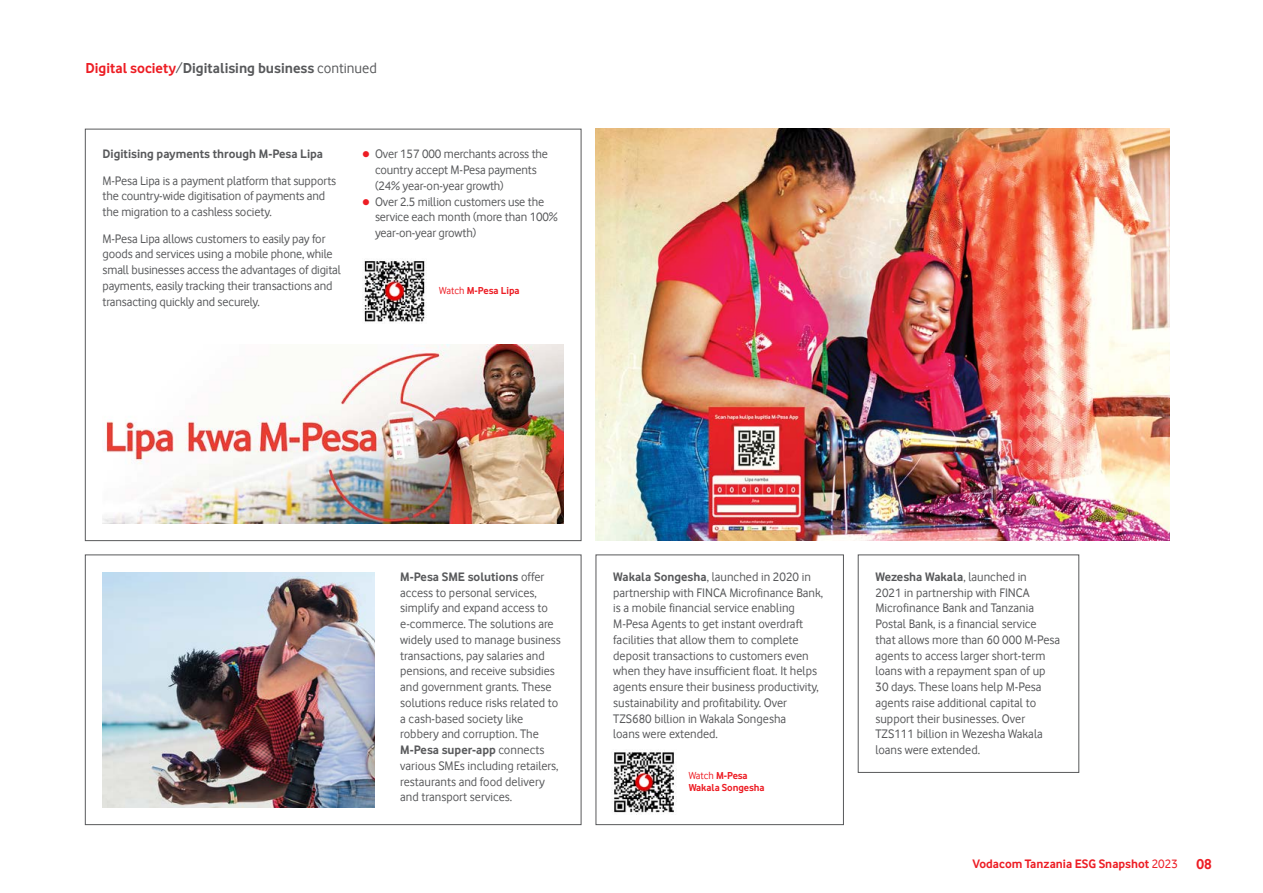
<style>
.page{position:relative;width:1263px;height:893px;background:#fff}
.page>*{position:absolute;margin:0;border:0;box-sizing:border-box;transform-origin:0 0}
.t1{font:700 15px "Vodafone Rg";color:#58595b}
.t2{font:12.75px/15.8px "Vodafone Rg";color:#58595b}
.t3{font:700 12.75px "Vodafone Rg";color:#58595b}
.t4{font:700 12.75px "Vodafone Rg";color:#ed1d24}
.t5{font:700 10.5px/12px "Vodafone Rg";letter-spacing:-.005em;color:#ed1d24}
.s1{color:#ed1d24}
.s2{font-weight:400}
.s3{font-weight:700}
.s4{font-size:15px}
</style>
<div class="page">
<img style="left:595px;top:129px;width:575px;height:412px">
<div style="left:596px;top:555px;width:248px;height:270px;border:1px solid #58595b"></div>
<img style="left:614px;top:750px;width:63px;height:63px">
<div style="left:858px;top:555px;width:221px;height:218px;border:1px solid #58595b"></div>
<div style="left:85px;top:555px;width:496px;height:270px;border:1px solid #58595b"></div>
<img style="left:103px;top:572px;width:272px;height:235px">
<img style="left:362px;top:261px;width:65px;height:61px">
<img style="left:103px;top:344px;width:461px;height:179px">
<p class="t1" style="left:85px;top:59px;width:293px"><span class="s1">Digital society</span><span class="s2">/</span>Digitalising business <span class="s2">continued</span></p>
<p class="t3" style="left:103px;top:147px;width:222px">Digitising payments through M-Pesa Lipa</p>
<p class="t2" style="left:103px;top:172px;width:235px">M-Pesa Lipa is a payment platform that supports the country-wide digitisation of payments and the migration to a cashless society.</p>
<p class="t2" style="left:103px;top:230px;width:240px">M-Pesa Lipa allows customers to easily pay for goods and services using a mobile phone, while small businesses access the advantages of digital payments, easily tracking their transactions and transacting quickly and securely.</p>
<p class="t2" style="left:375px;top:146px;width:184px">Over 157 000 merchants across the country accept M-Pesa payments (24% year-on-year growth)<br>Over 2.5 million customers use the service each month (more than 100% year-on-year growth)</p>
<p class="t5" style="left:439px;top:285px;width:82px"><span class="s2">Watch</span> M-Pesa Lipa</p>
<p class="t2" style="left:400px;top:569px;width:162px"><span class="s3">M-Pesa SME solutions</span> offer access to personal services, simplify and expand access to e-commerce. The solutions are widely used to manage business transactions, pay salaries and pensions, and receive subsidies and government grants. These solutions reduce risks related to a cash-based society like robbery and corruption. The<br><span class="s3">M-Pesa super-app</span> connects various SMEs including retailers, restaurants and food delivery and transport services.</p>
<p class="t2" style="left:613px;top:569px;width:211px"><span class="s3">Wakala Songesha</span>, launched in 2020 in partnership with FINCA Microfinance Bank, is a mobile financial service enabling M-Pesa Agents to get instant overdraft facilities that allow them to complete deposit transactions to customers even when they have insufficient float. It helps agents ensure their business productivity, sustainability and profitability. Over TZS680 billion in Wakala Songesha<br>loans were extended.</p>
<p class="t5" style="left:689px;top:770px;width:77px"><span class="s2">Watch</span> M-Pesa<br>Wakala Songesha</p>
<p class="t2" style="left:875px;top:569px;width:186px"><span class="s3">Wezesha Wakala</span>, launched in<br>2021 in partnership with FINCA<br>Microfinance Bank and Tanzania<br>Postal Bank, is a financial service<br>that allows more than 60 000 M-Pesa agents to access larger short-term loans with a repayment span of up<br>30 days. These loans help M-Pesa agents raise additional capital to support their businesses. Over<br>TZS111 billion in Wezesha Wakala loans were extended.</p>
<p class="t4" style="left:972px;top:856px;width:241px">Vodacom Tanzania ESG Snapshot <span class="s2">2023</span> <span class="s4">08</span></p>
</div>
